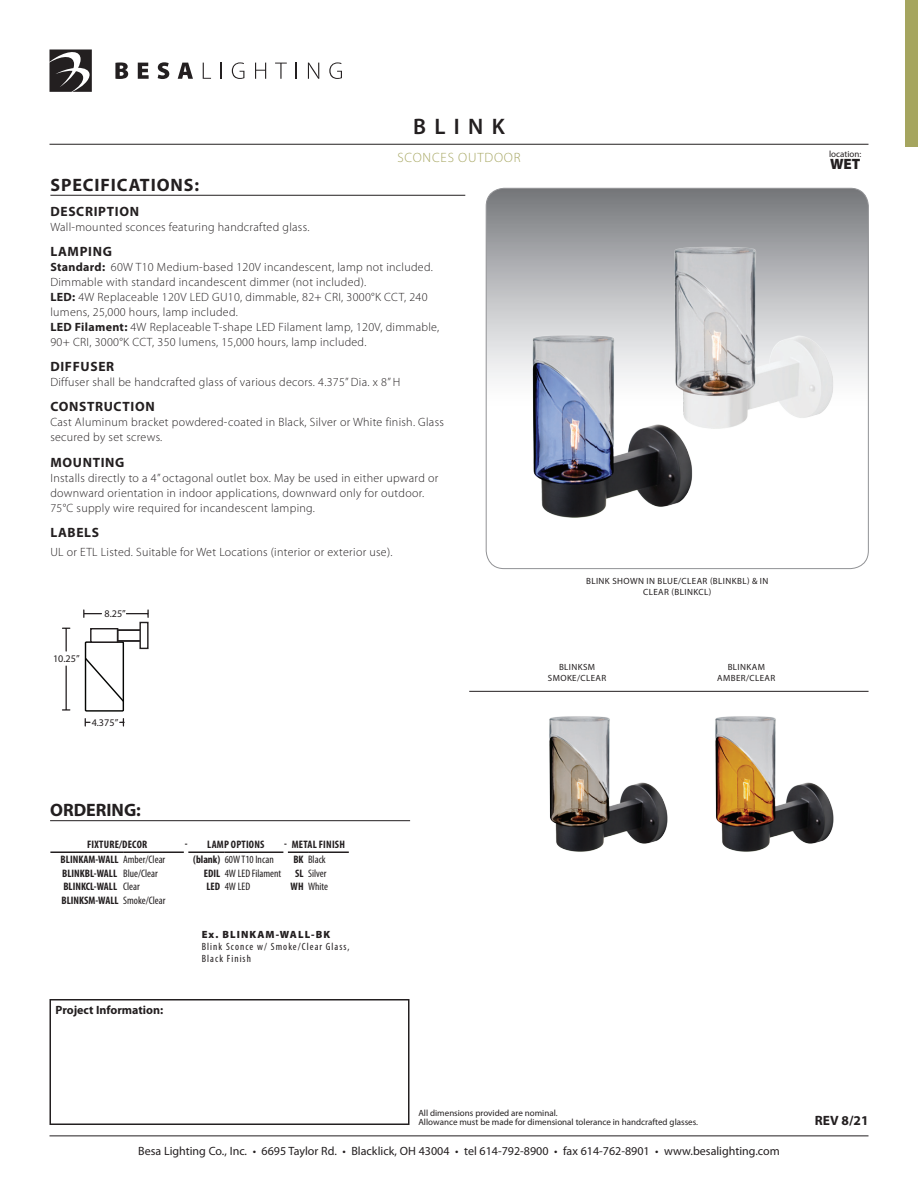
<style>
.page{position:relative;width:918px;height:1188px;background:#fff}
.page>*{position:absolute;margin:0;border:0;box-sizing:border-box;transform-origin:0 0}
.t1{font:600 22.5px "Myriad Pro";letter-spacing:.37em;color:#231f20}
.t2{font:700 18px "Myriad Pro";letter-spacing:.05em;color:#231f20}
.t3{font:700 18px "Myriad Pro";color:#231f20}
.t4{font:900 15px "Myriad Pro";color:#231f20}
.t5{font:700 13.5px "Myriad Pro";letter-spacing:.05em;color:#231f20}
.t6{font:300 13.5px "Myriad Pro";letter-spacing:.06em;color:#a5a55f}
.t7{font:300 12px/15px "Myriad Pro";letter-spacing:.025em;color:#231f20}
.t8{font:12px "Myriad Pro";color:#231f20}
.t9{font:700 12px "Myriad Pro";color:#231f20}
.t10{font:700 condensed 10.8px "Myriad Pro";letter-spacing:.02em;color:#231f20}
.t11{font:condensed 10.8px "Myriad Pro";color:#231f20}
.t12{font:condensed 10.5px/12px "Myriad Pro";letter-spacing:.1em;color:#231f20}
.t13{font:900 10.5px "Myriad Pro";letter-spacing:.1em;color:#231f20}
.t14{font:10.2px "Myriad Pro";color:#231f20}
.t15{font:9px/9px "Myriad Pro";color:#231f20}
.t16{font:9px/10.8px "Myriad Pro";letter-spacing:.045em;color:#231f20;text-align:center}
.s1{font-weight:700}
.s2{font-weight:400}
</style>
<div class="page">
<hr style="left:50px;top:1136px;width:818px;height:1px;background:#231f20">
<svg style="left:115px;top:62px;width:13px;height:17px"></svg>
<svg style="left:138px;top:63px;width:11px;height:16px"></svg>
<svg style="left:158px;top:62px;width:11px;height:17px"></svg>
<svg style="left:178px;top:63px;width:15px;height:16px"></svg>
<svg style="left:203px;top:63px;width:8px;height:16px"></svg>
<svg style="left:221px;top:63px;width:1px;height:16px"></svg>
<svg style="left:232px;top:62px;width:12px;height:17px"></svg>
<svg style="left:255px;top:63px;width:11px;height:16px"></svg>
<svg style="left:275px;top:63px;width:12px;height:16px"></svg>
<svg style="left:296px;top:63px;width:1px;height:16px"></svg>
<svg style="left:308px;top:63px;width:11px;height:16px"></svg>
<svg style="left:329px;top:62px;width:13px;height:17px"></svg>
<svg style="left:50px;top:50px;width:42px;height:42px"></svg>
<hr style="left:50px;top:144px;width:818px;height:1px;background:#231f20">
<div style="left:905px;top:1px;width:13px;height:146px;background:#a5a55f"></div>
<div style="left:50px;top:999px;width:360px;height:126px;border:2px solid #231f20"></div>
<hr style="left:50px;top:195px;width:415px;height:1px;background:#231f20">
<svg style="left:486px;top:188px;width:382px;height:381px"></svg>
<hr style="left:50px;top:820px;width:360px;height:1px;background:#231f20">
<hr style="left:469px;top:691px;width:400px;height:1px;background:#231f20">
<img style="left:501px;top:289px;width:211px;height:268px">
<img style="left:526px;top:690px;width:157px;height:162px">
<img style="left:691px;top:690px;width:158px;height:162px">
<img style="left:642px;top:200px;width:212px;height:268px">
<hr style="left:188px;top:851px;width:37px;height:2px;background:#231f20">
<hr style="left:225px;top:851px;width:58px;height:2px;background:#231f20">
<hr style="left:288px;top:851px;width:20px;height:2px;background:#231f20">
<hr style="left:308px;top:851px;width:41px;height:2px;background:#231f20">
<hr style="left:50px;top:851px;width:73px;height:2px;background:#231f20">
<hr style="left:123px;top:851px;width:61px;height:2px;background:#231f20">
<div style="left:85px;top:641px;width:39px;height:71px;border:1px solid #040503"></div>
<svg style="left:84px;top:641px;width:41px;height:62px"></svg>
<div style="left:90px;top:628px;width:28px;height:15px;border:1px solid #231f20"></div>
<div style="left:117px;top:629px;width:25px;height:13px;border:1px solid #231f20"></div>
<div style="left:140px;top:622px;width:8px;height:26px;background:#fff"></div>
<div style="left:139px;top:622px;width:10px;height:27px;border:1px solid #231f20"></div>
<hr style="left:66px;top:666px;width:1px;height:43px;background:#231f20">
<svg style="left:63px;top:709px;width:7px;height:2px"></svg>
<svg style="left:63px;top:628px;width:7px;height:23px"></svg>
<svg style="left:83px;top:610px;width:18px;height:7px"></svg>
<svg style="left:126px;top:610px;width:23px;height:7px"></svg>
<svg style="left:85px;top:719px;width:5px;height:7px"></svg>
<svg style="left:120px;top:719px;width:4px;height:7px"></svg>
<h1 class="t1" style="left:413px;top:113px;width:93px">Blink</h1>
<p class="t6" style="left:397px;top:149px;width:125px">sconces outdoor</p>
<p class="t15" style="left:829px;top:149px;width:34px">location:</p>
<p class="t4" style="left:830px;top:154px;width:32px">WET</p>
<h2 class="t2" style="left:50px;top:173px;width:150px">SPECIFICATIONS:</h2>
<p class="t5" style="left:50px;top:202px;width:90px">DESCRIPTION</p>
<p class="t7" style="left:50px;top:219px;width:261px">Wall-mounted sconces featuring handcrafted glass.</p>
<p class="t5" style="left:50px;top:243px;width:63px">LAMPING</p>
<p class="t7" style="left:50px;top:259px;width:390px"><span class="s1">Standard:</span> 60W T10 Medium-based 120V incandescent, lamp not included.<br>Dimmable with standard incandescent dimmer (not included).<br><span class="s1">LED:</span> 4W Replaceable 120V LED GU10, dimmable, 82+ CRI, 3000°K CCT, 240 lumens, 25,000 hours, lamp included.<br><span class="s1">LED Filament:</span> 4W Replaceable T-shape LED Filament lamp, 120V, dimmable, 90+ CRI, 3000°K CCT, 350 lumens, 15,000 hours, lamp included.</p>
<p class="t5" style="left:50px;top:358px;width:65px">DIFFUSER</p>
<p class="t7" style="left:50px;top:375px;width:352px">Diffuser shall be handcrafted glass of various decors. 4.375” Dia. x 8” H</p>
<p class="t5" style="left:50px;top:398px;width:106px">CONSTRUCTION</p>
<p class="t7" style="left:50px;top:415px;width:395px">Cast Aluminum bracket powdered-coated in Black, Silver or White finish. Glass secured by set screws.</p>
<p class="t5" style="left:50px;top:453px;width:76px">MOUNTING</p>
<p class="t7" style="left:50px;top:470px;width:389px">Installs directly to a 4” octagonal outlet box. May be used in either upward or downward orientation in indoor applications, downward only for outdoor.<br>75°C supply wire required for incandescent lamping.</p>
<p class="t5" style="left:50px;top:523px;width:50px">LABELS</p>
<p class="t7" style="left:50px;top:545px;width:344px">UL or ETL Listed. Suitable for Wet Locations (interior or exterior use).</p>
<p class="t14" style="left:53px;top:653px;width:28px">10.25”</p>
<p class="t14" style="left:105px;top:607px;width:23px">8.25”</p>
<p class="t14" style="left:92px;top:716px;width:28px">4.375”</p>
<h2 class="t3" style="left:50px;top:798px;width:92px">ORDERING:</h2>
<p class="t10" style="left:87px;top:837px;width:62px">FIXTURE/DECOR</p>
<p class="t10" style="left:185px;top:837px;width:81px">- LAMP OPTIONS</p>
<p class="t10" style="left:284px;top:837px;width:62px">- METAL FINISH</p>
<p class="t10" style="left:61px;top:853px;width:106px">BLIN KAM-WALL <span class="s2">Amber/Clear</span></p>
<p class="t11" style="left:193px;top:853px;width:82px"><span class="s1">(BLANK)</span> 60W T10 Incan</p>
<p class="t11" style="left:293px;top:853px;width:34px"><span class="s1">BK</span> Black</p>
<p class="t10" style="left:62px;top:866px;width:48px">BLIN KBL-WALL</p>
<p class="t11" style="left:123px;top:866px;width:36px">Blue/Clear</p>
<p class="t10" style="left:204px;top:866px;width:5px">EDIL</p>
<p class="t11" style="left:225px;top:866px;width:58px">4W LED Filament</p>
<p class="t11" style="left:295px;top:866px;width:33px"><span class="s1">SL</span> Silver</p>
<p class="t10" style="left:63px;top:880px;width:46px">BLIN KCL-WALL</p>
<p class="t11" style="left:123px;top:880px;width:18px">Clear</p>
<p class="t10" style="left:207px;top:880px;width:6px">LED</p>
<p class="t11" style="left:225px;top:880px;width:27px">4W LED</p>
<p class="t11" style="left:291px;top:880px;width:39px"><span class="s1">WH</span> White</p>
<p class="t10" style="left:61px;top:893px;width:105px">BLIN KSM-WALL <span class="s2">Smoke/Clear</span></p>
<p class="t13" style="left:202px;top:927px;width:130px">Ex. BLINKAM-WALL-BK</p>
<p class="t12" style="left:202px;top:940px;width:149px">Blink Sconce w/ Smoke/Clear Glass,<br>Black Finish</p>
<p class="t9" style="left:56px;top:1002px;width:109px">Project Information:</p>
<p class="t16" style="left:586px;top:576px;width:184px">blink shown in blue/clear (blinkbl) &amp; in clear (blinkcl)</p>
<p class="t16" style="left:548px;top:661px;width:60px">blinksm smoke/clear</p>
<p class="t16" style="left:717px;top:661px;width:60px">blinkam amber/clear</p>
<p class="t15" style="left:418px;top:1108px;width:281px">All dimensions provided are nominal.<br>Allowance must be made for dimensional tolerance in handcrafted glasses.</p>
<p class="t8" style="left:138px;top:1144px;width:643px">Besa Lighting Co., Inc. • 6695 Taylor Rd. • Blacklick, OH 43004 • tel 614-792-8900 • fax 614-762-8901 • www.besalighting.com</p>
<p class="t5" style="left:815px;top:1112px;width:55px">REV 8/21</p>
</div>
